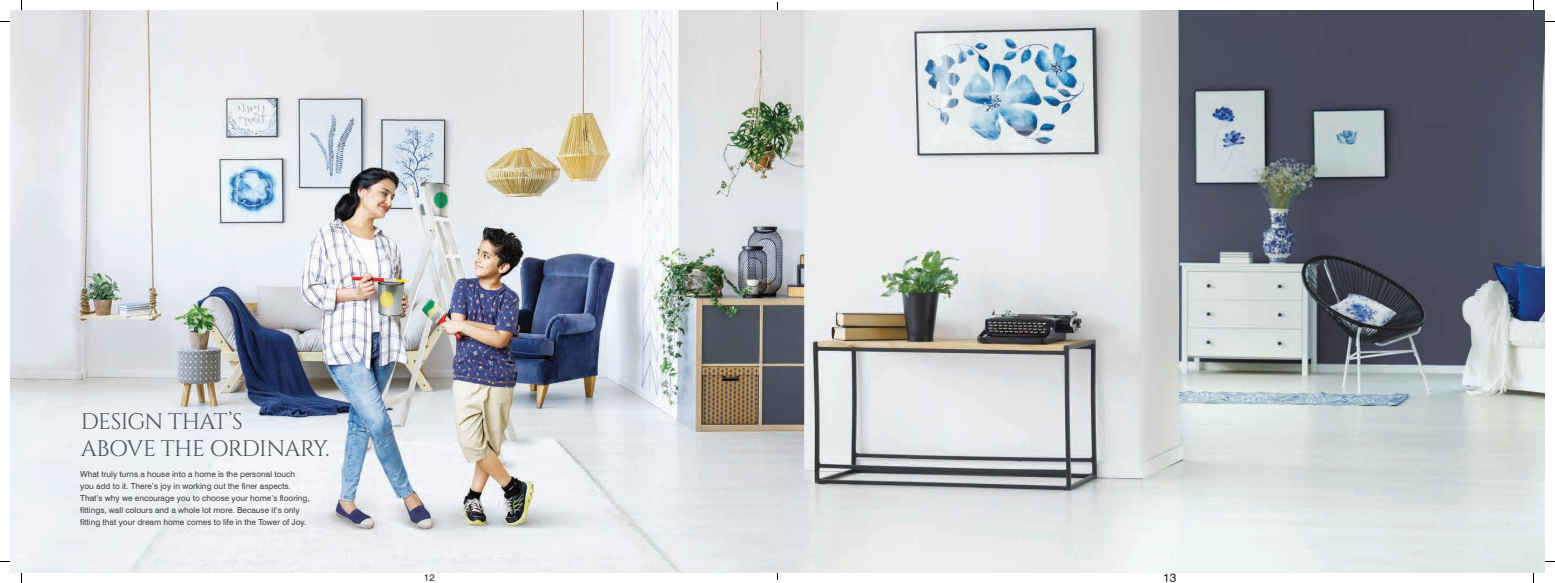
<style>
.page{position:relative;width:1555px;height:583px;background:#fff}
.page>*{position:absolute;margin:0;border:0;box-sizing:border-box;transform-origin:0 0}
.t1{font:22.5px/27px "Cinzel";letter-spacing:-.02em;color:#49545e}
.t2{font:12.15px "Swiss 721 BT";color:#231f20}
.t3{font:9.82px "Swiss 721 BT";color:#231f20}
.t4{font:8.25px/12px "Swiss 721 BT";color:#3e3e3f}
</style>
<div class="page">
<svg style="left:0;top:0;width:22px;height:22px"></svg>
<svg style="left:0;top:561px;width:22px;height:22px"></svg>
<svg style="left:1533px;top:0;width:22px;height:22px"></svg>
<svg style="left:1533px;top:561px;width:22px;height:22px"></svg>
<img style="left:11px;top:11px;width:1533px;height:561px">
<h1 class="t1" style="left:81px;top:408px;width:250px">DESIGN THAT’S<br>ABOVE THE ORDINARY.</h1>
<p class="t4" style="left:80px;top:468px;width:231px">What truly turns a house into a home is the personal touch you add to it. There’s joy in working out the finer aspects.<br>That’s why we encourage you to choose your home’s flooring, fittings, wall colours and a whole lot more. Because it’s only fitting that your dream home comes to life in the Tower of Joy.</p>
<p class="t3" style="left:424px;top:571px;width:12px">12</p>
<h2 class="t2" style="left:1163px;top:570px;width:15px">13</h2>
</div>
